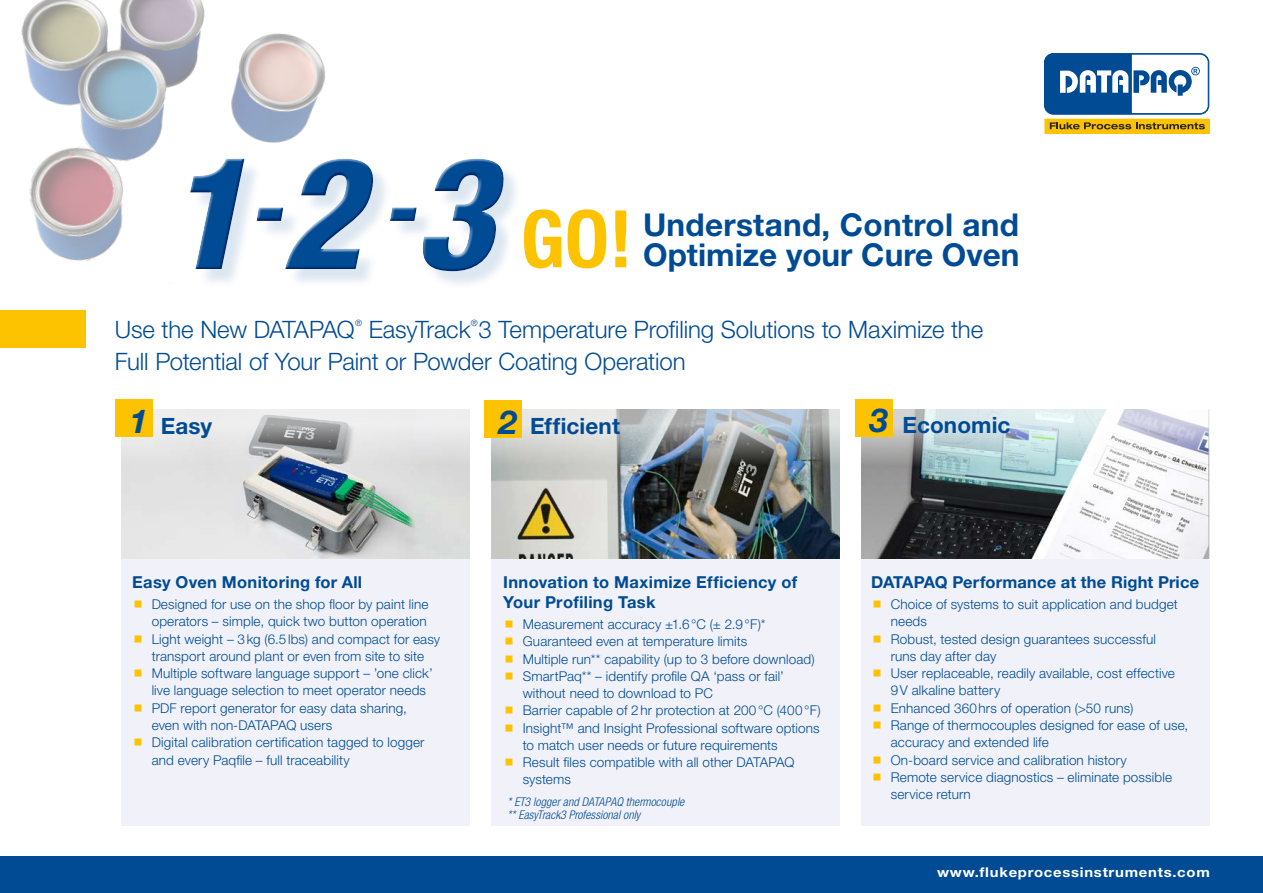
<style>
.page{position:relative;width:1263px;height:893px;background:#fff}
.page>*{position:absolute;margin:0;border:0;box-sizing:border-box;transform-origin:0 0}
.t1{font:700 condensed 79.5px "Helvetica Neue LT Pro";color:#fdc300}
.t2{font:700 31.5px/30px "Helvetica Neue LT Pro";color:#004b93}
.t3{font:300 24px "Helvetica Neue LT Pro";letter-spacing:-.005em;color:#004b93}
.t4{font:700 22.5px "Helvetica Neue LT Pro";letter-spacing:.005em;color:#004b93}
.t5{font:700 16.5px/19.8px "Helvetica Neue LT Pro";letter-spacing:.015em;color:#004b93}
.t6{font:300 13.5px/17.2px "Helvetica Neue LT Pro";letter-spacing:.01em;color:#004b93}
.t7{font:700 13.5px "Helvetica Neue LT Pro";letter-spacing:.05em;color:#fff;scale:1.1 1}
.t8{font:italic 300 condensed 12px/13.5px "Helvetica Neue LT Pro";letter-spacing:.005em;color:#004b93}
.t9{font:300 8.7px "Helvetica Neue LT Pro";color:#004b93}
.s1{font-style:italic;font-size:33px}
</style>
<div class="page">
<div style="left:121px;top:558px;width:349px;height:268px;background:#f1f2f9"></div>
<div style="left:0;top:310px;width:85px;height:38px;background:#fdc300"></div>
<div style="left:1044px;top:53px;width:165px;height:62px;border:1px solid #004b93;border-radius:9px"></div>
<div style="left:1045px;top:119px;width:164px;height:14px;background:#fdc300"></div>
<div style="left:1044px;top:119px;width:166px;height:15px;border:1px solid #fdc400"></div>
<svg style="left:1050px;top:122px;width:155px;height:7px"></svg>
<svg style="left:1044px;top:54px;width:165px;height:60px"></svg>
<div style="left:0;top:856px;width:1263px;height:37px;background:#004b93"></div>
<div style="left:491px;top:558px;width:349px;height:268px;background:#f1f2f9"></div>
<div style="left:861px;top:558px;width:349px;height:268px;background:#f1f2f9"></div>
<img style="left:21px;top:0;width:325px;height:261px">
<div style="left:288px;top:161px;width:104px;height:127px;background:#004b93;opacity:.14"></div>
<svg style="left:256px;top:159px;width:28px;height:102px"></svg>
<div style="left:284px;top:159px;width:90px;height:111px;background:#fff;opacity:.75"></div>
<div style="left:284px;top:166px;width:90px;height:104px;background:#004b93;opacity:.75"></div>
<div style="left:425px;top:161px;width:97px;height:129px;background:#004b93;opacity:.14"></div>
<svg style="left:390px;top:161px;width:115px;height:110px"></svg>
<div style="left:421px;top:159px;width:83px;height:103px;background:#fff;opacity:.75"></div>
<div style="left:422px;top:165px;width:83px;height:108px;background:#004b93;opacity:.75"></div>
<div style="left:193px;top:161px;width:70px;height:127px;background:#004b93;opacity:.14"></div>
<div style="left:188px;top:159px;width:57px;height:111px;background:#004b93;opacity:.75"></div>
<svg style="left:861px;top:409px;width:349px;height:150px"></svg>
<img style="left:491px;top:409px;width:349px;height:149px">
<svg style="left:121px;top:409px;width:349px;height:149px;background:#c8cbcc"></svg>
<div style="left:484px;top:400px;width:38px;height:38px;background:#fdc300"></div>
<div style="left:855px;top:399px;width:38px;height:38px;background:#fdc300"></div>
<div style="left:115px;top:400px;width:37px;height:37px;background:#fdc300"></div>
<h1 class="t1" style="left:521px;top:191px;width:113px">GO!</h1>
<h2 class="t2" style="left:643px;top:209px;width:378px">Understand, Control and<br>Optimize your Cure Oven</h2>
<h3 class="t3" style="left:115px;top:315px;width:241px">Use the New DATAPAQ</h3>
<p class="t9" style="left:355px;top:317px;width:8px">®</p>
<h3 class="t3" style="left:369px;top:315px;width:616px">EasyTrack 3 Temperature Profiling Solutions to Maximize the</h3>
<p class="t9" style="left:471px;top:317px;width:8px">®</p>
<h3 class="t3" style="left:115px;top:346px;width:572px">Full Potential of Your Paint or Powder Coating Operation</h3>
<h3 class="t4" style="left:129px;top:411px;width:84px"><span class="s1">1</span> Easy</h3>
<h3 class="t4" style="left:499px;top:412px;width:123px"><span class="s1">2</span> Efficient</h3>
<h3 class="t4" style="left:870px;top:411px;width:142px"><span class="s1">3</span> Economic</h3>
<p class="t5" style="left:132px;top:571px;width:231px">Easy Oven Monitoring for All</p>
<p class="t6" style="left:152px;top:595px;width:290px">Designed for use on the shop floor by paint line operators – simple, quick two button operation Light weight – 3kg (6.5lbs) and compact for easy transport around plant or even from site to site Multiple software language support – ’one click’ live language selection to meet operator needs PDF report generator for easy data sharing,<br>even with non-DATAPAQ users<br>Digital calibration certification tagged to logger and every Paqfile – full traceability</p>
<p class="t5" style="left:503px;top:571px;width:295px">Innovation to Maximize Efficiency of<br>Your Profiling Task</p>
<p class="t6" style="left:523px;top:615px;width:299px">Measurement accuracy ±1.6°C (± 2.9°F)* Guaranteed even at temperature limits<br>Multiple run** capability (up to 3 before download)<br>SmartPaq** – identify profile QA ‘pass or fail’ without need to download to PC<br>Barrier capable of 2hr protection at 200°C (400°F)<br>Insight™ and Insight Professional software options to match user needs or future requirements<br>Result files compatible with all other DATAPAQ systems</p>
<p class="t8" style="left:507px;top:795px;width:178px">* ET3 logger and DATAPAQ thermocouple ** EasyTrack3 Professional only</p>
<p class="t5" style="left:871px;top:571px;width:329px">DATAPAQ Performance at the Right Price</p>
<p class="t6" style="left:891px;top:595px;width:299px">Choice of systems to suit application and budget needs<br>Robust, tested design guarantees successful<br>runs day after day<br>User replaceable, readily available, cost effective 9V alkaline battery<br>Enhanced 360hrs of operation (&gt;50 runs)<br>Range of thermocouples designed for ease of use, accuracy and extended life<br>On-board service and calibration history<br>Remote service diagnostics – eliminate possible service return</p>
<p class="t7" style="left:937px;top:863px;width:249px">www.flukeprocessinstruments.com</p>
</div>
